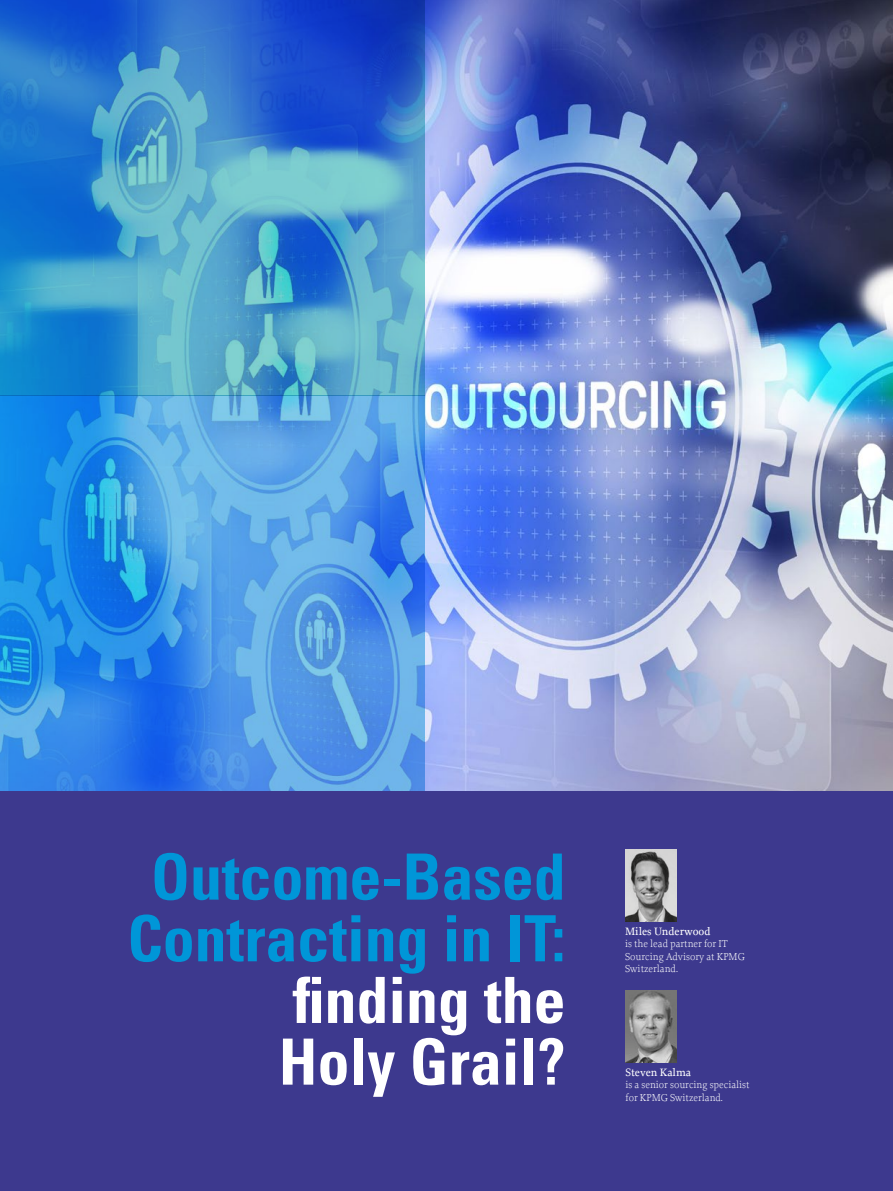
<style>
.page{position:relative;width:893px;height:1191px;background:#fff}
.page>*{position:absolute;margin:0;border:0;box-sizing:border-box;transform-origin:0 0}
.Hoofdstukkop{font:700 condensed 63.75px/61.7px "Univers LT Std";color:#0096d8;text-align:right}
.CV-Naam{font:500 11.25px "Proforma";color:#fff}
.CV{font:300 10.5px/12.6px "Proforma";color:#fff}
.s1{color:#fff}
</style>
<div class="page">
<img style="left:425px;top:0;width:468px;height:791px">
<svg style="left:0;top:395px;width:425px;height:396px;background:#4497e6"></svg>
<svg style="left:0;top:0;width:425px;height:395px;background:#3e8ccc"></svg>
<div style="left:0;top:791px;width:893px;height:400px;background:#3d398e"></div>
<img style="left:625px;top:849px;width:51px;height:72px">
<img style="left:625px;top:990px;width:51px;height:72px">
<p class="Hoofdstukkop" style="left:127px;top:846px;width:440px">Outcome-Based<br>Contracting in IT: <span class="s1">finding the<br>Holy Grail?</span></p>
<p class="CV-Naam" style="left:625px;top:924px;width:87px">Miles Underwood</p>
<p class="CV" style="left:625px;top:937px;width:121px">is the lead partner for IT<br>Sourcing Advisory at KPMG<br>Switzerland.</p>
<p class="CV-Naam" style="left:625px;top:1065px;width:67px">Steven Kalma</p>
<p class="CV" style="left:625px;top:1078px;width:126px">is a senior sourcing specialist for KPMG Switzerland.</p>
</div>
